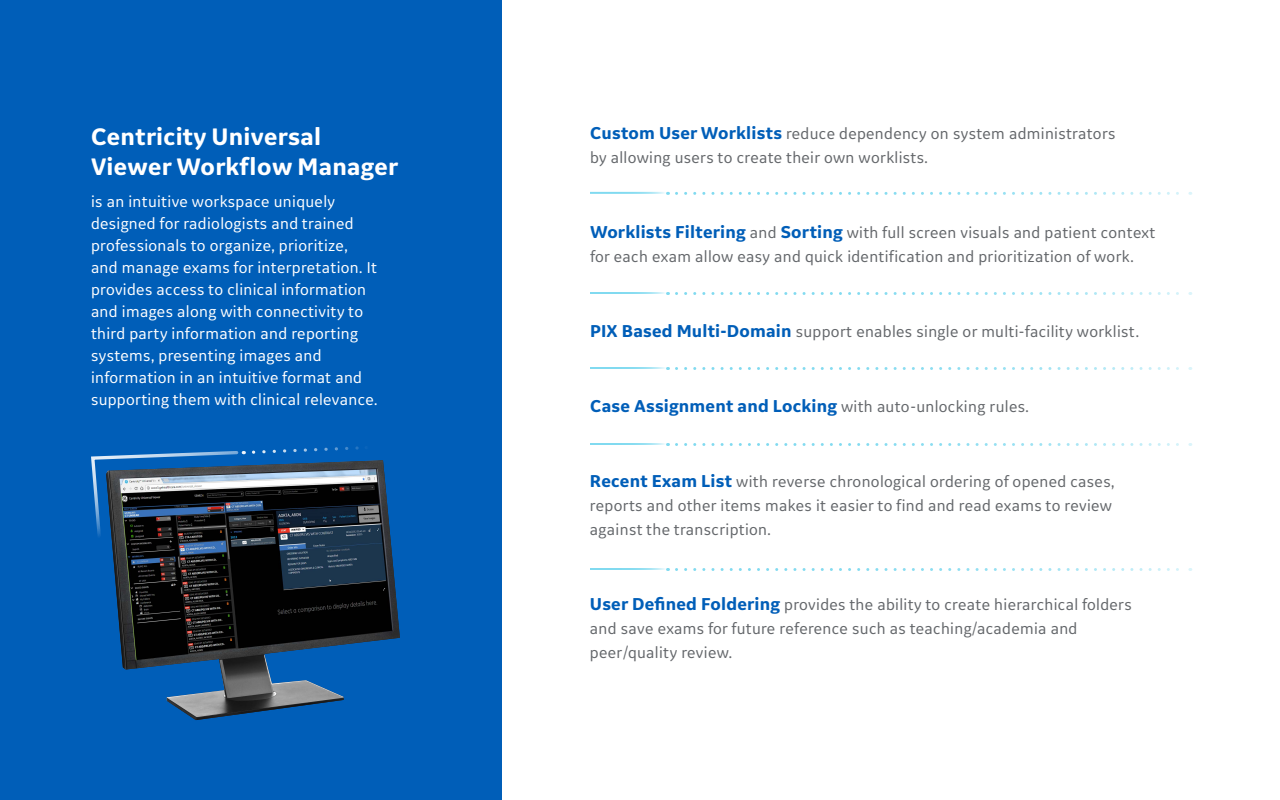
<style>
.page{position:relative;width:1280px;height:800px;background:#fff}
.page>*{position:absolute;margin:0;border:0;box-sizing:border-box;transform-origin:0 0}
.t1{font:700 25px/30px "GE Inspira Sans";letter-spacing:.01em;color:#fff}
.Paragraph_14pt{font:700 18px "GE Inspira Sans";letter-spacing:.01em;color:#005eb8}
.Paragraph_14pt-2{font:16.5px/24px "GE Inspira Sans";letter-spacing:.02em;color:#63666a}
.t2{font:16.5px/22px "GE Inspira Sans";letter-spacing:.02em;color:#fff}
.s1{font-weight:700;font-size:18px;color:#005eb8}
.s2{font-weight:400;font-size:16.5px;color:#63666a}
</style>
<div class="page">
<div style="left:0;top:0;width:502px;height:800px;background:#005eb8"></div>
<svg style="left:677px;top:192px;width:514px;height:3px"></svg>
<svg style="left:677px;top:292px;width:514px;height:3px"></svg>
<svg style="left:677px;top:367px;width:514px;height:3px"></svg>
<svg style="left:677px;top:443px;width:514px;height:3px"></svg>
<svg style="left:677px;top:568px;width:514px;height:3px"></svg>
<hr style="left:590px;top:192px;width:76px;height:2px;background:#80daf0">
<hr style="left:590px;top:292px;width:76px;height:2px;background:#80daf0">
<hr style="left:590px;top:367px;width:76px;height:2px;background:#80daf0">
<hr style="left:590px;top:443px;width:76px;height:2px;background:#80daf0">
<hr style="left:590px;top:568px;width:76px;height:2px;background:#80daf0">
<img style="left:111px;top:460px;width:289px;height:260px">
<svg style="left:252px;top:446px;width:114px;height:8px"></svg>
<svg style="left:91px;top:451px;width:153px;height:89px"></svg>
<p class="t1" style="left:91px;top:121px;width:309px">Centricity Universal<br>Viewer Workf low Manager</p>
<p class="t2" style="left:91px;top:190px;width:288px">is an intuitive workspace uniquely designed for radiologists and trained professionals to organize, prioritize, and manage exams for interpretation. It provides access to clinical information and images along with connectivity to third party information and reporting systems, presenting images and information in an intuitive format and supporting them with clinical relevance.</p>
<p class="Paragraph_14pt-2" style="left:590px;top:121px;width:527px"><span class="s1">Custom User Worklists</span> reduce dependency on system administrators by allowing users to create their own worklists.</p>
<p class="Paragraph_14pt-2" style="left:590px;top:220px;width:567px"><span class="s1">Worklists Filtering</span> and <span class="s1">Sorting</span> with full screen visuals and patient context for each exam allow easy and quick identification and prioritization of work.</p>
<p class="Paragraph_14pt-2" style="left:590px;top:319px;width:550px"><span class="s1">PIX Based Multi-Domain</span> support enables single or multi-facility worklist.</p>
<p class="Paragraph_14pt" style="left:590px;top:395px;width:440px">Case Assignment and Locking <span class="s2">with auto-unlocking rules.</span></p>
<p class="Paragraph_14pt-2" style="left:590px;top:469px;width:526px"><span class="s1">Recent Exam List</span> with reverse chronological ordering of opened cases, reports and other items makes it easier to find and read exams to review against the transcription.</p>
<p class="Paragraph_14pt-2" style="left:590px;top:592px;width:543px"><span class="s1">User Defined Foldering</span> provides the ability to create hierarchical folders and save exams for future reference such as teaching/academia and peer/quality review.</p>
</div>
